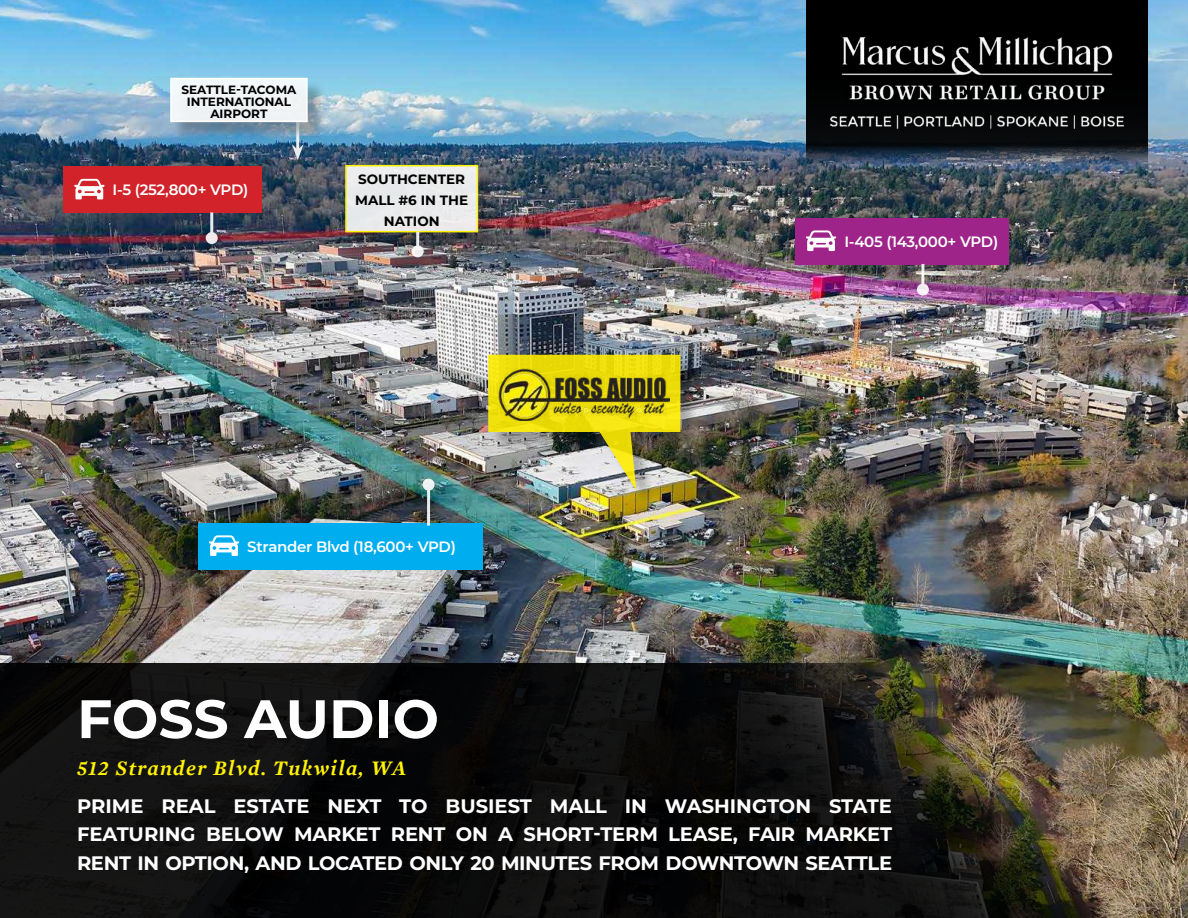
<style>
.page{position:relative;width:1188px;height:918px;background:#fff}
.page>*{position:absolute;margin:0;border:0;box-sizing:border-box;transform-origin:0 0}
.t1{font:700 54px "Montserrat";color:#fff}
.t2{font:italic 600 21px "Mercury Text G1";letter-spacing:.06em;color:#fff200}
.t3{font:700 19.5px/28.5px "Montserrat";letter-spacing:-.02em;color:#fff;text-align:justify}
.t4{font:600 15px "Montserrat";letter-spacing:-.02em;color:#fff}
.t5{font:700 13.5px/21px "Montserrat";color:#000;text-align:center}
.t6{font:700 12px/12px "Montserrat";color:#000;text-align:center}
</style>
<div class="page">
<img style="left:0;top:0;width:1188px;height:918px">
<div style="left:198px;top:523px;width:284px;height:46px;background:#00aeef"></div>
<svg style="left:209px;top:535px;width:31px;height:21px"></svg>
<div style="left:63px;top:167px;width:199px;height:46px;background:#d2232a"></div>
<svg style="left:74px;top:179px;width:31px;height:20px"></svg>
<hr style="left:210px;top:212px;width:3px;height:26px;background:#fff">
<svg style="left:206px;top:232px;width:12px;height:12px"></svg>
<div style="left:795px;top:218px;width:214px;height:46px;background:#9e248a"></div>
<svg style="left:806px;top:230px;width:31px;height:21px"></svg>
<hr style="left:921px;top:264px;width:3px;height:26px;background:#fff">
<div style="left:917px;top:284px;width:12px;height:12px;background:#f5eef6;border-radius:50%"></div>
<div style="left:490px;top:357px;width:209px;height:94px;background:#000;opacity:.3"></div>
<div style="left:603px;top:434px;width:52px;height:74px;background:#000;opacity:.3"></div>
<img style="left:488px;top:355px;width:192px;height:135px">
<img style="left:499px;top:368px;width:171px;height:52px">
<div style="left:347px;top:167px;width:150px;height:84px;background:#000;opacity:.3"></div>
<div style="left:346px;top:166px;width:131px;height:66px;background:#eaebec"></div>
<div style="left:345px;top:165px;width:133px;height:67px;border:2px solid #fff200"></div>
<hr style="left:296px;top:122px;width:3px;height:28px;background:#fff">
<svg style="left:292px;top:144px;width:12px;height:16px"></svg>
<div style="left:172px;top:80px;width:155px;height:61px;background:#000;opacity:.3"></div>
<div style="left:171px;top:79px;width:136px;height:42px;background:#f1f4f5"></div>
<div style="left:170px;top:78px;width:138px;height:44px;border:2px solid #fff"></div>
<hr style="left:427px;top:485px;width:3px;height:41px;background:#fff">
<svg style="left:423px;top:479px;width:12px;height:12px"></svg>
<svg style="left:0;top:664px;width:1161px;height:254px;background:#1c1a16"></svg>
<svg style="left:806px;top:0;width:342px;height:164px;background:#0c1014"></svg>
<img style="left:829px;top:38px;width:297px;height:92px">
<hr style="left:416px;top:232px;width:3px;height:19px;background:#fff">
<svg style="left:412px;top:245px;width:12px;height:12px"></svg>
<p class="t6" style="left:182px;top:83px;width:116px">SEATTLE-TACOMA<br>INTERNATIONAL<br>AIRPORT</p>
<p class="t4" style="left:113px;top:179px;width:137px">I-5 (252,800+ VPD)</p>
<p class="t5" style="left:355px;top:168px;width:114px">SOUTHCENTER<br>MALL #6 IN THE<br>NATION</p>
<p class="t4" style="left:247px;top:536px;width:210px">Strander Blvd (18,600+ VPD)</p>
<p class="t4" style="left:844px;top:231px;width:155px">I-405 (143,000+ VPD)</p>
<h1 class="t1" style="left:77px;top:680px;width:363px">FOSS AUDIO</h1>
<p class="t2" style="left:77px;top:756px;width:331px">512 Strander Blvd. Tukwila, WA</p>
<p class="t3" style="left:77px;top:791px;width:817px">PRIME REAL ESTATE NEXT TO BUSIEST MALL IN WASHINGTON STATE FEATURING BELOW MARKET RENT ON A SHORT-TERM LEASE, FAIR MARKET RENT IN OPTION, AND LOCATED ONLY 20 MINUTES FROM DOWNTOWN SEATTLE</p>
</div>
